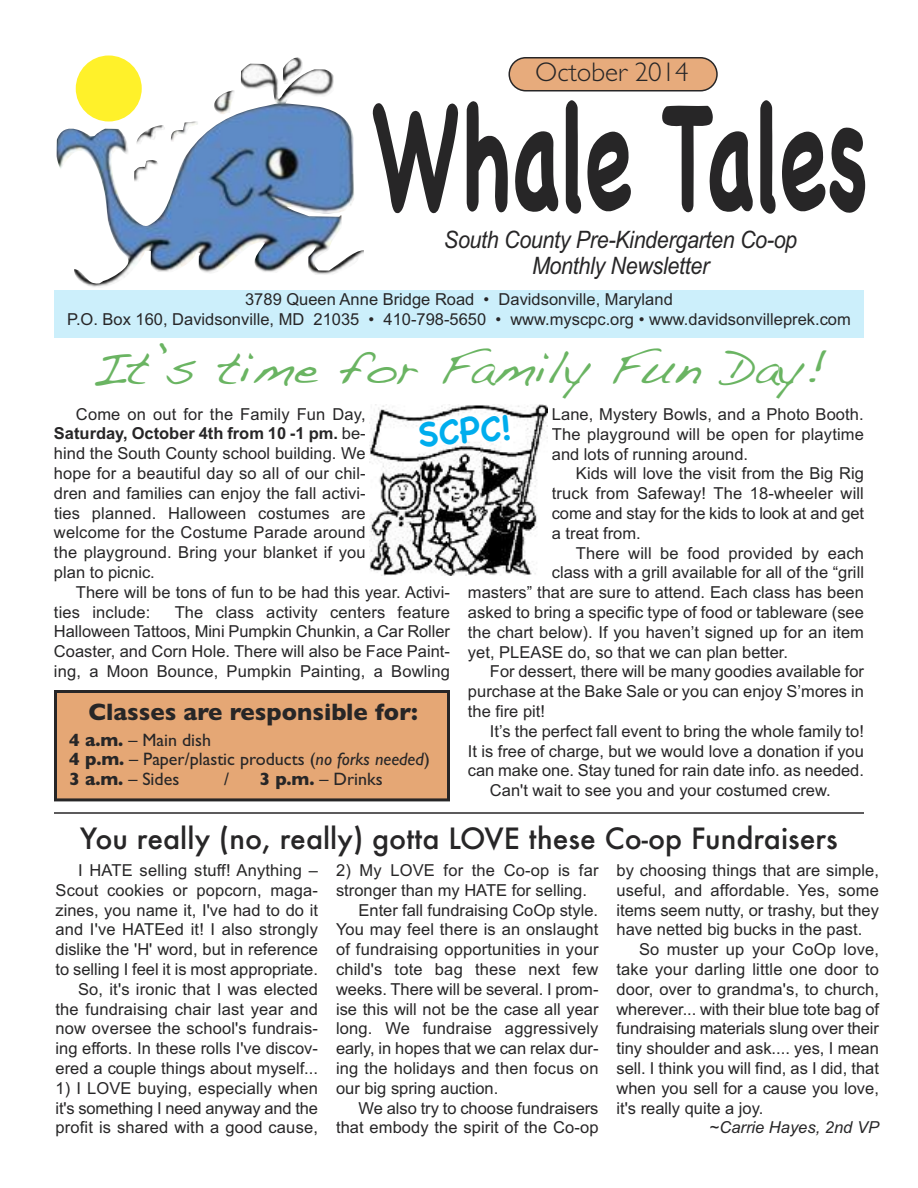
<style>
.page{position:relative;width:918px;height:1188px;background:#fff}
.page>*{position:absolute;margin:0;border:0;box-sizing:border-box;transform-origin:0 0}
.t1{font:700 147px "Chalkboard";letter-spacing:-.01em;color:#272627;scale:.6 1}
.t2{font:45.6px "Handwriting Dakota";color:#6ab462;scale:1.08 1}
.t3{font:700 34.5px "Chalkboard";color:#00aded}
.t4{font:500 28.5px "Futura";color:#272627}
.t5{font:300 27px "Gill Sans";color:#272627}
.t6{font:italic 24px/25.5px "Arial";letter-spacing:-.015em;color:#272627;text-align:center;scale:.9 1}
.t7{font:700 24px "Gill Sans";color:#272627}
.t8{font:18px/19.5px "Gill Sans";color:#272627}
.t9{font:16.5px/19.8px "Arial";color:#272627;text-align:justify}
.t10{font:italic 16.5px "Arial";color:#272627}
.s1{font-weight:700}
.s2{font-style:italic}
</style>
<div class="page">
<div style="left:54px;top:290px;width:810px;height:48px;background:#cceffb"></div>
<svg style="left:508px;top:57px;width:210px;height:35px"></svg>
<img style="left:57px;top:55px;width:307px;height:232px">
<img style="left:369px;top:404px;width:178px;height:172px">
<div style="left:56px;top:692px;width:392px;height:108px;background:#e5a775"></div>
<div style="left:54px;top:690px;width:396px;height:111px;border:3px solid #272627"></div>
<hr style="left:54px;top:812px;width:810px;height:2px;background:#272627">
<h3 class="t5" style="left:535px;top:56px;width:155px">October 2014</h3>
<h1 class="t1" style="left:372px;top:69px;width:827px">Whale Tales</h1>
<h3 class="t6" style="left:444px;top:227px;width:394px">South County Pre-Kindergarten Co-op<br>Monthly Newsletter</h3>
<p class="t9" style="left:67px;top:290px;width:785px;text-align:center">3789 Queen Anne Bridge Road • Davidsonville, Maryland<br>P.O. Box 160, Davidsonville, MD 21035 • 410-798-5650 • www.myscpc.org • www.davidsonvilleprek.com</p>
<h2 class="t2" style="left:91px;top:341px;width:682px">It’s time for Family Fun Day!</h2>
<p class="t9" style="left:54px;top:404px;width:313px;text-indent:22px">Come on out for the Family Fun Day, <span class="s1">Saturday, October 4th from 10 -1 pm.</span> be&shy;hind the South County school building. We hope for a beautiful day so all of our chil&shy;dren and families can enjoy the fall activi&shy;ties planned. Halloween costumes are welcome for the Costume Parade around the playground. Bring your blanket if you plan to picnic.</p>
<p class="t9" style="left:54px;top:582px;width:397px;text-indent:22px">There will be tons of fun to be had this year. Activi&shy;ties include:</p>
<p class="t9" style="left:552px;top:404px;width:314px">Lane, Mystery Bowls, and a Photo Booth.<br>The playground will be open for playtime and lots of running around.</p>
<p class="t9" style="left:552px;top:464px;width:314px;text-indent:24px">Kids will love the visit from the Big Rig truck from Safeway! The 18-wheeler will come and stay for the kids to look at and get a treat from.</p>
<p class="t9" style="left:576px;top:543px;width:290px">There will be food provided by each</p>
<p class="t9" style="left:552px;top:563px;width:314px">class with a grill available for all of the “grill</p>
<p class="t9" style="left:468px;top:583px;width:397px">masters” that are sure to attend. Each class has been</p>
<p class="t9" style="left:468px;top:602px;width:397px">asked to bring a specific type of food or tableware (see</p>
<p class="t9" style="left:468px;top:622px;width:398px">the chart below). If you haven’t signed up for an item</p>
<p class="t9" style="left:468px;top:642px;width:322px">yet, PLEASE do, so that we can plan better.</p>
<p class="t9" style="left:490px;top:662px;width:376px">For dessert, there will be many goodies available for</p>
<p class="t9" style="left:468px;top:682px;width:397px">purchase at the Bake Sale or you can enjoy S’mores in</p>
<p class="t9" style="left:468px;top:701px;width:79px">the fire pit!</p>
<p class="t9" style="left:490px;top:721px;width:376px">It’s the perfect fall event to bring the whole family to!</p>
<p class="t9" style="left:468px;top:741px;width:397px">It is free of charge, but we would love a donation if you</p>
<p class="t9" style="left:468px;top:761px;width:397px">can make one. Stay tuned for rain date info. as needed.</p>
<p class="t9" style="left:490px;top:781px;width:342px">Can't wait to see you and your costumed crew.</p>
<h3 class="t3" style="left:416px;top:414px;width:96px;rotate:-5deg">SCPC!</h3>
<p class="t9" style="left:54px;top:602px;width:398px;text-indent:121px">The class activity centers feature Halloween Tattoos, Mini Pumpkin Chunkin, a Car Roller Coaster, and Corn Hole. There will also be Face Paint&shy;ing, a Moon Bounce, Pumpkin Painting, a Bowling</p>
<h3 class="t7" style="left:88px;top:698px;width:331px">Classes are responsible for:</h3>
<p class="t8" style="left:69px;top:730px;width:362px"><span class="s1">4 a.m.</span> – Main dish<br><span class="s1">4 p.m.</span> – Paper/plastic products (<span class="s2">no forks needed</span>)<br><span class="s1">3 a.m.</span> – Sides</p>
<p class="t8" style="left:224px;top:769px;width:7px">/</p>
<p class="t8" style="left:259px;top:769px;width:125px"><span class="s1">3 p.m.</span> – Drinks</p>
<h3 class="t4" style="left:80px;top:822px;width:759px">You really (no, really) gotta LOVE these Co-op Fundraisers</h3>
<p class="t9" style="left:55px;top:860px;width:264px;text-align:right">I HATE selling stuff! Anything – Scout cookies or popcorn, maga&shy;zines, you name it, I've had to do it and I've HATEed it! I also strongly dislike the 'H' word, but in reference to selling I feel it is most appropriate.<br>So, it's ironic that I was elected the fundraising chair last year and now oversee the school's fundrais&shy;ing efforts. In these rolls I've discov&shy;ered a couple things about myself...</p>
<p class="t9" style="left:56px;top:1078px;width:264px">1) I LOVE buying, especially when it's something I need anyway and the profit is shared with a good cause,</p>
<p class="t9" style="left:336px;top:860px;width:264px">2) My LOVE for the Co-op is far</p>
<p class="t9" style="left:336px;top:880px;width:252px">stronger than my HATE for selling.</p>
<p class="t9" style="left:359px;top:900px;width:241px">Enter fall fundraising CoOp style.</p>
<p class="t9" style="left:336px;top:920px;width:264px">You may feel there is an onslaught</p>
<p class="t9" style="left:336px;top:940px;width:264px">of fundraising opportunities in your</p>
<p class="t9" style="left:336px;top:959px;width:264px">child's tote bag these next few</p>
<p class="t9" style="left:336px;top:979px;width:264px">weeks. There will be several. I prom-</p>
<p class="t9" style="left:336px;top:999px;width:264px">ise this will not be the case all year</p>
<p class="t9" style="left:336px;top:1019px;width:264px">long. We fundraise aggressively</p>
<p class="t9" style="left:336px;top:1039px;width:264px">early, in hopes that we can relax dur-</p>
<p class="t9" style="left:336px;top:1058px;width:264px">ing the holidays and then focus on</p>
<p class="t9" style="left:336px;top:1078px;width:164px">our big spring auction.</p>
<p class="t9" style="left:359px;top:1098px;width:241px">We also try to choose fundraisers</p>
<p class="t9" style="left:336px;top:1118px;width:264px">that embody the spirit of the Co-op</p>
<p class="t9" style="left:617px;top:860px;width:264px">by choosing things that are simple, useful, and affordable. Yes, some items seem nutty, or trashy, but they have netted big bucks in the past.</p>
<p class="t9" style="left:617px;top:940px;width:264px;text-indent:23px">So muster up your CoOp love, take your darling little one door to door, over to grandma's, to church, wherever... with their blue tote bag of fundraising materials slung over their tiny shoulder and ask.... yes, I mean sell. I think you will find, as I did, that when you sell for a cause you love, it's really quite a joy.</p>
<p class="t10" style="left:710px;top:1118px;width:171px">~Carrie Hayes, 2nd VP</p>
</div>
